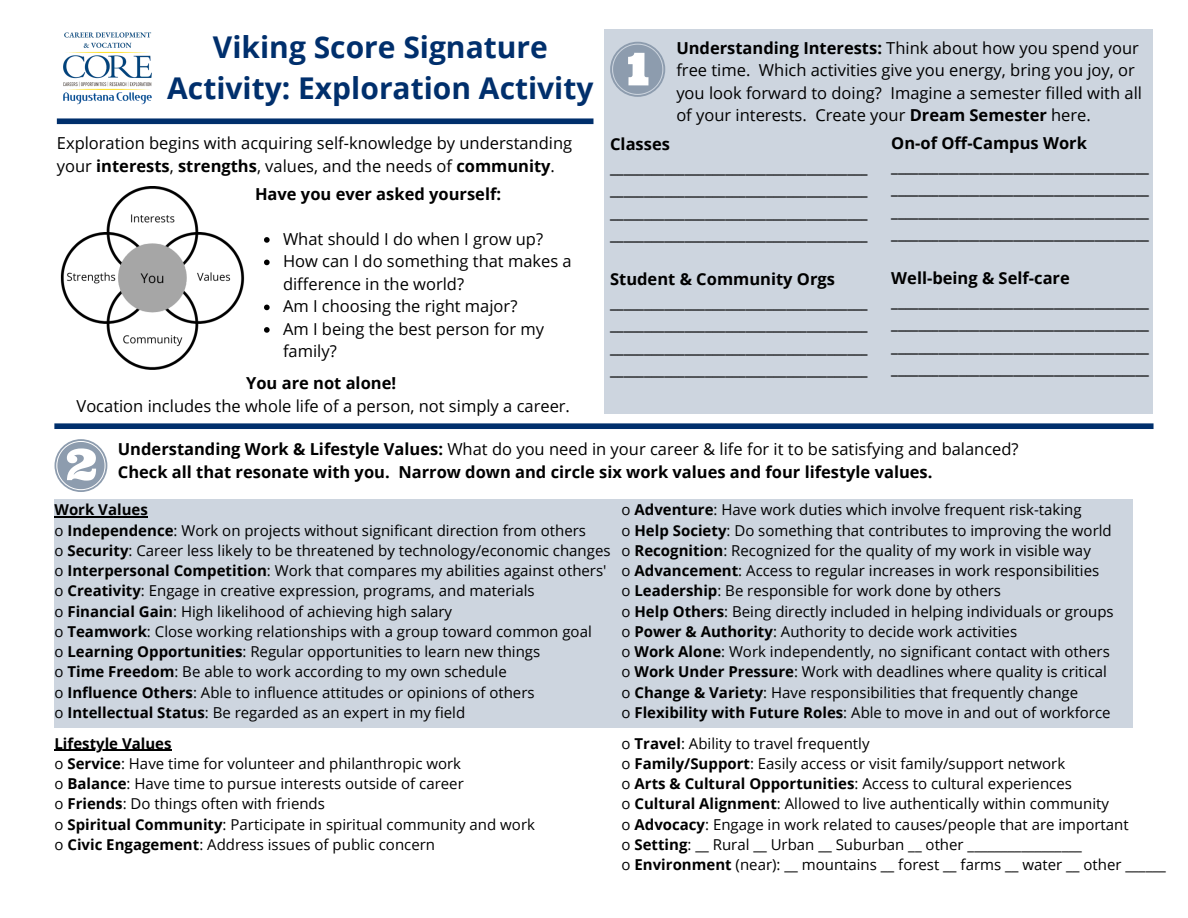
<style>
.page{position:relative;width:1188px;height:918px;background:#fff}
.page>*{position:absolute;margin:0;border:0;box-sizing:border-box;transform-origin:0 0}
.t1{font:700 30px/41.7px "Open Sans";color:#002f6c;text-align:center}
.t2{font:700 16.5px/22.5px "Open Sans";color:#000}
.t3{font:16.5px/22.5px "Open Sans";color:#000}
.t4{font:15px/20.2px "Open Sans";color:#000}
.s1{font-weight:700}
.s2{font-weight:400}
</style>
<div class="page">
<img style="left:60px;top:186px;width:185px;height:184px">
<div style="left:604px;top:29px;width:549px;height:385px;background:#cdd5df"></div>
<svg style="left:55px;top:439px;width:52px;height:53px"></svg>
<div style="left:55px;top:499px;width:1078px;height:228px;background:#cdd5df"></div>
<svg style="left:610px;top:42px;width:55px;height:55px"></svg>
<div style="left:57px;top:118px;width:536px;height:6px;background:#002f6c"></div>
<img style="left:56px;top:32px;width:107px;height:92px">
<svg style="left:264px;top:237px;width:6px;height:6px"></svg>
<svg style="left:264px;top:260px;width:6px;height:5px"></svg>
<svg style="left:264px;top:305px;width:6px;height:5px"></svg>
<svg style="left:264px;top:327px;width:6px;height:6px"></svg>
<hr style="left:55px;top:517px;width:93px;height:1px;background:#000">
<hr style="left:55px;top:750px;width:117px;height:1px;background:#000">
<div style="left:54px;top:423px;width:1100px;height:6px;background:#002f6c"></div>
<h1 class="t1" style="left:167px;top:25px;width:428px">Viking Score Signature<br>Activity: Exploration Activity</h1>
<p class="t3" style="left:57px;top:132px;width:517px">Exploration begins with acquiring self-knowledge by understanding your <span class="s1">interests</span>, <span class="s1">strengths</span>, values, and the needs of <span class="s1">community</span>.</p>
<p class="t2" style="left:255px;top:182px;width:248px">Have you ever asked yourself:</p>
<p class="t3" style="left:283px;top:227px;width:290px">What should I do when I grow up?<br>How can I do something that makes a difference in the world?<br>Am I choosing the right major?<br>Am I being the best person for my family?</p>
<p class="t2" style="left:246px;top:371px;width:152px">You are not alone!</p>
<p class="t3" style="left:77px;top:394px;width:495px">Vocation includes the whole life of a person, not simply a career.</p>
<p class="t3" style="left:676px;top:36px;width:467px"><span class="s1">Understanding Interests:</span> Think about how you spend your free time. Which activities give you energy, bring you joy, or you look forward to doing? Imagine a semester filled with all of your interests. Create your <span class="s1">Dream Semester</span> here.</p>
<p class="t2" style="left:610px;top:133px;width:259px">Classes ______________________________________ ______________________________________ ______________________________________ ______________________________________</p>
<p class="t2" style="left:610px;top:268px;width:259px">Student &amp; Community Orgs ______________________________________ ______________________________________ ______________________________________ ______________________________________</p>
<p class="t2" style="left:891px;top:132px;width:259px">On-of Off-Campus Work ______________________________________ ______________________________________ ______________________________________ ______________________________________</p>
<p class="t2" style="left:891px;top:267px;width:259px">Well-being &amp; Self-care ______________________________________ ______________________________________ ______________________________________ ______________________________________</p>
<p class="t2" style="left:118px;top:438px;width:902px">Understanding Work &amp; Lifestyle Values: <span class="s2">What do you need in your career &amp; life for it to be satisfying and balanced?<br></span>Check all that resonate with you. Narrow down and circle six work values and four lifestyle values.</p>
<p class="t4" style="left:55px;top:500px;width:558px"><span class="s1">Work Values<br></span>o <span class="s1">Independence</span>: Work on projects without significant direction from others<br>o <span class="s1">Security</span>: Career less likely to be threatened by technology/economic changes o <span class="s1">Interpersonal Competition</span>: Work that compares my abilities against others' o <span class="s1">Creativity</span>: Engage in creative expression, programs, and materials<br>o <span class="s1">Financial Gain</span>: High likelihood of achieving high salary<br>o <span class="s1">Teamwork</span>: Close working relationships with a group toward common goal<br>o <span class="s1">Learning Opportunities</span>: Regular opportunities to learn new things<br>o <span class="s1">Time Freedom</span>: Be able to work according to my own schedule<br>o <span class="s1">Influence Others</span>: Able to influence attitudes or opinions of others<br>o <span class="s1">Intellectual Status</span>: Be regarded as an expert in my field</p>
<p class="t4" style="left:55px;top:733px;width:482px"><span class="s1">Lifestyle Values<br></span>o <span class="s1">Service</span>: Have time for volunteer and philanthropic work<br>o <span class="s1">Balance</span>: Have time to pursue interests outside of career<br>o <span class="s1">Friends</span>: Do things often with friends<br>o <span class="s1">Spiritual Community</span>: Participate in spiritual community and work o <span class="s1">Civic Engagement</span>: Address issues of public concern</p>
<p class="t4" style="left:622px;top:500px;width:494px">o <span class="s1">Adventure</span>: Have work duties which involve frequent risk-taking<br>o <span class="s1">Help Society</span>: Do something that contributes to improving the world o <span class="s1">Recognition</span>: Recognized for the quality of my work in visible way<br>o <span class="s1">Advancement</span>: Access to regular increases in work responsibilities<br>o <span class="s1">Leadership</span>: Be responsible for work done by others<br>o <span class="s1">Help Others</span>: Being directly included in helping individuals or groups o <span class="s1">Power &amp; Authority</span>: Authority to decide work activities<br>o <span class="s1">Work Alone</span>: Work independently, no significant contact with others o <span class="s1">Work Under Pressure</span>: Work with deadlines where quality is critical o <span class="s1">Change &amp; Variety</span>: Have responsibilities that frequently change<br>o <span class="s1">Flexibility with Future Roles</span>: Able to move in and out of workforce</p>
<p class="t4" style="left:622px;top:733px;width:546px">o <span class="s1">Travel</span>: Ability to travel frequently<br>o <span class="s1">Family/Support</span>: Easily access or visit family/support network<br>o <span class="s1">Arts &amp; Cultural Opportunities</span>: Access to cultural experiences<br>o <span class="s1">Cultural Alignment</span>: Allowed to live authentically within community<br>o <span class="s1">Advocacy</span>: Engage in work related to causes/people that are important<br>o <span class="s1">Setting</span>: __ Rural __ Urban __ Suburban __ other _________________<br>o <span class="s1">Environment</span> (near): __ mountains __ forest __ farms __ water __ other ______</p>
</div>
